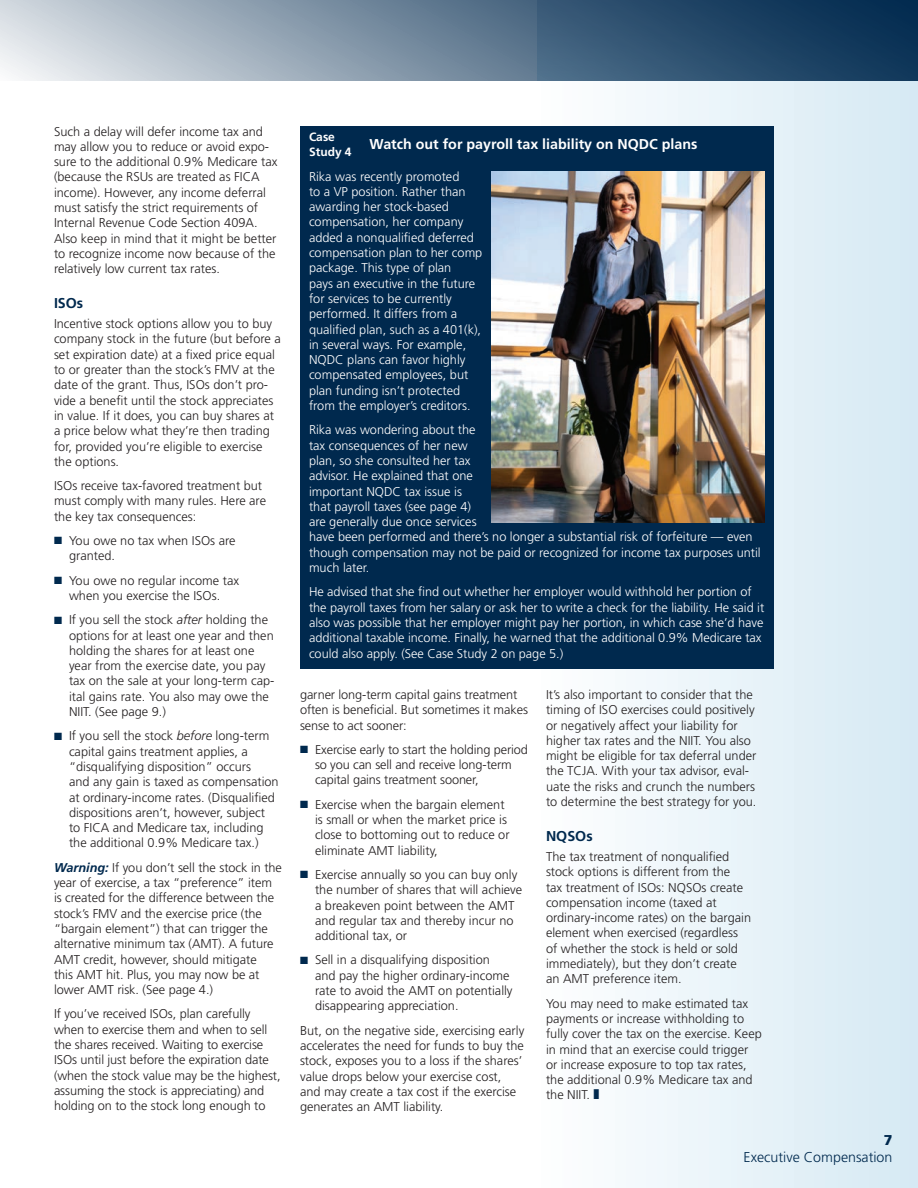
<style>
.page{position:relative;width:918px;height:1188px;background:#fff}
.page>*{position:absolute;margin:0;border:0;box-sizing:border-box;transform-origin:0 0}
.t1{font:700 14.25px "Frutiger LT Std";color:#fff}
.t2{font:300 14.25px "Frutiger LT Std";color:#00294e}
.t3{font:700 14.25px "Frutiger LT Std";color:#00294e}
.t4{font:900 14.25px "Frutiger LT Std";color:#00294e}
.t5{font:300 12.75px/15.3px "Frutiger LT Std";color:#231f20}
.t6{font:300 12.75px/15.3px "Frutiger LT Std";color:#fff}
.t7{font:700 12px/14.4px "Frutiger LT Std";color:#fff}
.s1{color:#00294e}
.s2{font-style:italic}
.s3{font-weight:700;font-style:italic;color:#00294e}
</style>
<div class="page">
<div style="left:537px;top:0;width:381px;height:1188px;background:linear-gradient(to right,#fdfefe,#d6e9f3)"></div>
<svg style="left:0;top:0;width:918px;height:81px;background:#6b8399"></svg>
<div style="left:300px;top:162px;width:474px;height:506px;background:#00294e"></div>
<div style="left:300px;top:126px;width:474px;height:36px;background:#00294e"></div>
<img style="left:491px;top:171px;width:274px;height:352px">
<p class="t5" style="left:54px;top:124px;width:225px">Such a delay will defer income tax and may allow you to reduce or avoid expo&shy;sure to the additional 0.9% Medicare tax (because the RSUs are treated as FICA income). However, any income deferral must satisfy the strict requirements of Internal Revenue Code Section 409A.<br>Also keep in mind that it might be better to recognize income now because of the relatively low current tax rates.</p>
<p class="t3" style="left:54px;top:295px;width:31px">ISOs</p>
<p class="t5" style="left:54px;top:316px;width:228px">Incentive stock options allow you to buy company stock in the future (but before a set expiration date) at a fixed price equal to or greater than the stock’s FMV at the date of the grant. Thus, ISOs don’t pro&shy;vide a benefit until the stock appreciates in value. If it does, you can buy shares at a price below what they’re then trading for, provided you’re eligible to exercise the options.</p>
<p class="t5" style="left:54px;top:478px;width:214px">ISOs receive tax-favored treatment but must comply with many rules. Here are the key tax consequences:</p>
<p class="t5" style="left:69px;top:533px;width:168px;text-indent:-15px"><span class="s1">■</span> You owe no tax when ISOs are granted.</p>
<p class="t5" style="left:54px;top:573px;width:187px;text-align:center"><span class="s1">■</span> You owe no regular income tax when you exercise the ISOs.</p>
<p class="t5" style="left:69px;top:612px;width:207px;text-indent:-15px"><span class="s1">■</span> If you sell the stock <span class="s2">after</span> holding the options for at least one year and then holding the shares for at least one year from the exercise date, you pay tax on the sale at your long-term cap&shy;ital gains rate. You also may owe the NIIT. (See page 9.)</p>
<p class="t5" style="left:69px;top:728px;width:211px;text-indent:-15px"><span class="s1">■</span> If you sell the stock <span class="s2">before</span> long-term capital gains treatment applies, a “disqualifying disposition” occurs<br>and any gain is taxed as compensation at ordinary-income rates. (Disqualified dispositions aren’t, however, subject to FICA and Medicare tax, including the additional 0.9% Medicare tax.)</p>
<p class="t5" style="left:54px;top:860px;width:229px"><span class="s3">Warning:</span> If you don’t sell the stock in the year of exercise, a tax “preference” item is created for the difference between the stock’s FMV and the exercise price (the “bargain element”) that can trigger the alternative minimum tax (AMT). A future AMT credit, however, should mitigate<br>this AMT hit. Plus, you may now be at lower AMT risk. (See page 4.)</p>
<p class="t5" style="left:54px;top:1007px;width:228px">If you’ve received ISOs, plan carefully when to exercise them and when to sell the shares received. Waiting to exercise ISOs until just before the expiration date (when the stock value may be the highest, assuming the stock is appreciating) and holding on to the stock long enough to</p>
<p class="t7" style="left:309px;top:130px;width:44px">Case<br>Study 4</p>
<p class="t1" style="left:370px;top:136px;width:329px">Watch out for payroll tax liability on NQDC plans</p>
<p class="t6" style="left:309px;top:169px;width:175px">Rika was recently promoted<br>to a VP position. Rather than awarding her stock-based compensation, her company added a nonqualified deferred compensation plan to her comp package. This type of plan<br>pays an executive in the future for services to be currently performed. It differs from a qualified plan, such as a 401(k), in several ways. For example,<br>NQDC plans can favor highly compensated employees, but plan funding isn’t protected from the employer’s creditors.</p>
<p class="t6" style="left:309px;top:423px;width:453px">Rika was wondering about the<br>tax consequences of her new<br>plan, so she consulted her tax<br>advisor. He explained that one<br>important NQDC tax issue is<br>that payroll taxes (see page 4)<br>are generally due once services<br>have been performed and there’s no longer a substantial risk of forfeiture — even though compensation may not be paid or recognized for income tax purposes until much later.</p>
<p class="t6" style="left:309px;top:585px;width:457px">He advised that she find out whether her employer would withhold her portion of the payroll taxes from her salary or ask her to write a check for the liability. He said it also was possible that her employer might pay her portion, in which case she’d have additional taxable income. Finally, he warned that the additional 0.9% Medicare tax could also apply. (See Case Study 2 on page 5.)</p>
<p class="t5" style="left:300px;top:687px;width:229px">garner long-term capital gains treatment often is beneficial. But sometimes it makes sense to act sooner:</p>
<p class="t5" style="left:315px;top:742px;width:215px;text-indent:-15px"><span class="s1">■</span> Exercise early to start the holding period so you can sell and receive long-term capital gains treatment sooner,</p>
<p class="t5" style="left:315px;top:797px;width:196px;text-indent:-15px"><span class="s1">■</span> Exercise when the bargain element is small or when the market price is close to bottoming out to reduce or eliminate AMT liability,</p>
<p class="t5" style="left:315px;top:867px;width:209px;text-indent:-15px"><span class="s1">■</span> Exercise annually so you can buy only the number of shares that will achieve a breakeven point between the AMT and regular tax and thereby incur no additional tax, or</p>
<p class="t5" style="left:315px;top:953px;width:199px;text-indent:-15px"><span class="s1">■</span> Sell in a disqualifying disposition and pay the higher ordinary-income rate to avoid the AMT on potentially disappearing appreciation.</p>
<p class="t5" style="left:300px;top:1023px;width:226px">But, on the negative side, exercising early accelerates the need for funds to buy the stock, exposes you to a loss if the shares’ value drops below your exercise cost, and may create a tax cost if the exercise generates an AMT liability.</p>
<p class="t5" style="left:546px;top:687px;width:212px">It’s also important to consider that the timing of ISO exercises could positively or negatively affect your liability for higher tax rates and the NIIT. You also might be eligible for tax deferral under the TCJA. With your tax advisor, eval&shy;uate the risks and crunch the numbers to determine the best strategy for you.</p>
<p class="t3" style="left:546px;top:828px;width:48px">NQSOs</p>
<p class="t5" style="left:546px;top:849px;width:207px">The tax treatment of nonqualified stock options is different from the<br>tax treatment of ISOs: NQSOs create compensation income (taxed at ordinary-income rates) on the bargain element when exercised (regardless of whether the stock is held or sold immediately), but they don’t create an AMT preference item.</p>
<p class="t5" style="left:546px;top:996px;width:217px">You may need to make estimated tax payments or increase withholding to fully cover the tax on the exercise. Keep in mind that an exercise could trigger or increase exposure to top tax rates, the additional 0.9% Medicare tax and the NIIT. <span class="s1">❚</span></p>
<p class="t4" style="left:884px;top:1132px;width:10px">7</p>
<p class="t2" style="left:744px;top:1150px;width:150px">Executive Compensation</p>
</div>
